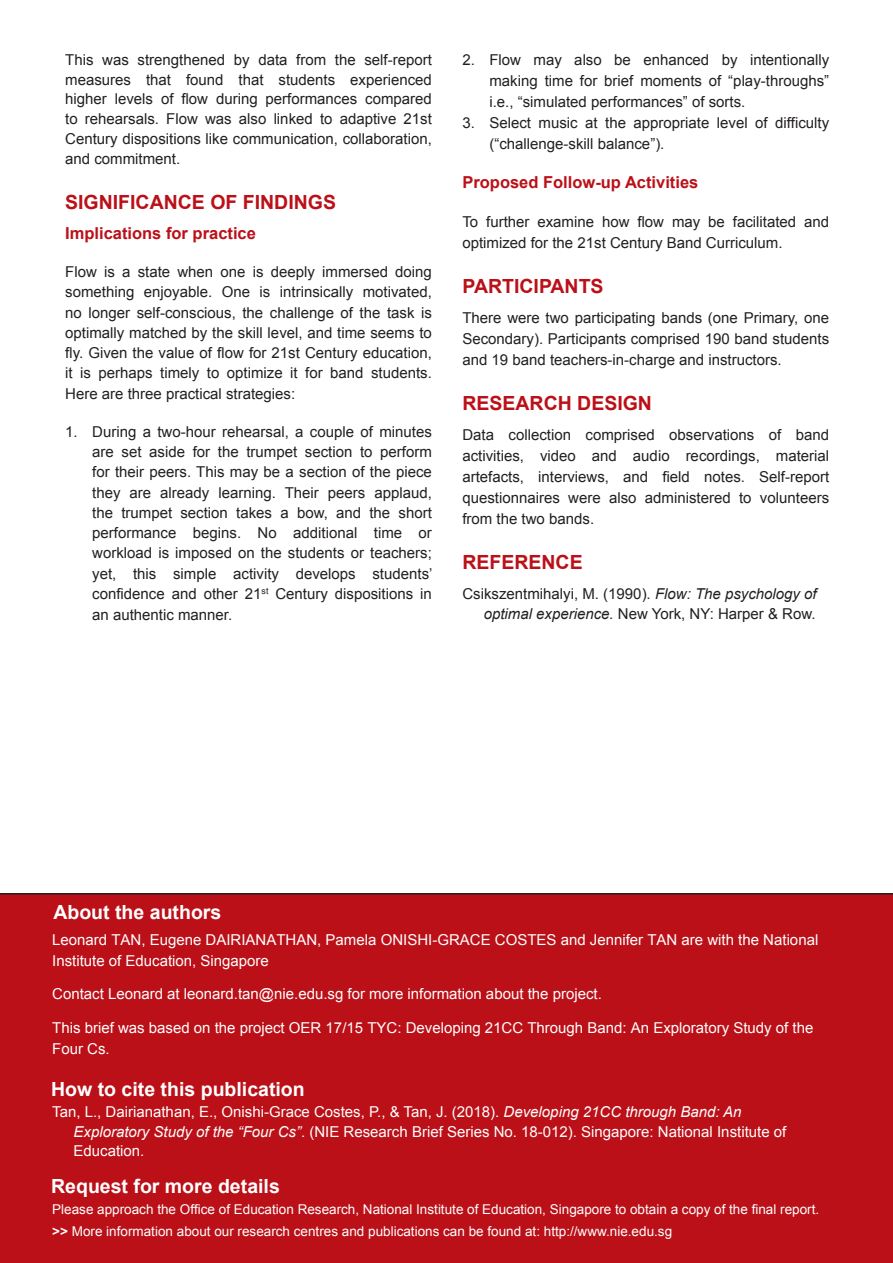
<style>
.page{position:relative;width:893px;height:1263px;background:#fff}
.page>*{position:absolute;margin:0;border:0;box-sizing:border-box;transform-origin:0 0}
.t1{font:700 19.5px "Arial";color:#fff}
.t2{font:700 19.5px "Arial";color:#bb1018}
.t3{font:700 16.5px "Arial";color:#bb1018}
.t4{font:15px/21px "Arial";color:#231f20;text-align:justify}
.t5{font:15px/21px "Arial";color:#fff}
.t6{font:13.5px "Arial";color:#fff}
.s1{font-style:italic}
.s2{font-weight:700}
</style>
<div class="page">
<div style="left:0;top:893px;width:893px;height:370px;background:#bb1018"></div>
<p class="t4" style="left:65px;top:50px;width:368px;line-height:19.8px">This was strengthened by data from the self-report measures that found that students experienced higher levels of flow during performances compared to rehearsals. Flow was also linked to adaptive 21st Century dispositions like communication, collaboration, and commitment.</p>
<h1 class="t2" style="left:65px;top:189px;width:272px">SIGNIFICANCE OF FINDINGS</h1>
<p class="t3" style="left:65px;top:222px;width:192px">Implications for practice</p>
<p class="t4" style="left:65px;top:262px;width:368px;line-height:20.2px">Flow is a state when one is deeply immersed doing something enjoyable. One is intrinsically motivated, no longer self-conscious, the challenge of the task is optimally matched by the skill level, and time seems to fly. Given the value of flow for 21st Century education, it is perhaps timely to optimize it for band students.<br>Here are three practical strategies:</p>
<p class="t4" style="left:92px;top:421px;width:342px;line-height:20.4px;text-indent:-27px">1. During a two-hour rehearsal, a couple of minutes are set aside for the trumpet section to perform for their peers. This may be a section of the piece they are already learning. Their peers applaud, the trumpet section takes a bow, and the short performance begins. No additional time or workload is imposed on the students or teachers; yet, this simple activity develops students’ confidence and other 21<sup>st</sup> Century dispositions in an authentic manner.</p>
<p class="t4" style="left:489px;top:49px;width:341px;text-indent:-27px">2. Flow may also be enhanced by intentionally making time for brief moments of “play-throughs” i.e., “simulated performances” of sorts.</p>
<p class="t4" style="left:489px;top:112px;width:341px;text-indent:-27px">3. Select music at the appropriate level of difficulty (“challenge-skill balance”).</p>
<p class="t3" style="left:462px;top:171px;width:237px">Proposed Follow-up Activities</p>
<p class="t4" style="left:462px;top:211px;width:368px">To further examine how flow may be facilitated and optimized for the 21st Century Band Curriculum.</p>
<h1 class="t2" style="left:462px;top:273px;width:143px">PARTICIPANTS</h1>
<p class="t4" style="left:462px;top:307px;width:368px">There were two participating bands (one Primary, one Secondary). Participants comprised 190 band students and 19 band teachers-in-charge and instructors.</p>
<h1 class="t2" style="left:462px;top:390px;width:191px">RESEARCH DESIGN</h1>
<p class="t4" style="left:462px;top:424px;width:368px">Data collection comprised observations of band activities, video and audio recordings, material artefacts, interviews, and field notes. Self-report questionnaires were also administered to volunteers from the two bands.</p>
<h1 class="t2" style="left:462px;top:549px;width:122px">REFERENCE</h1>
<p class="t4" style="left:462px;top:583px;width:356px;text-align:right">Csikszentmihalyi, M. (1990). <span class="s1">Flow: The psychology of optimal experience.</span> New York, NY: Harper &amp; Row.</p>
<h1 class="t1" style="left:53px;top:899px;width:169px">About the authors</h1>
<p class="t5" style="left:52px;top:929px;width:768px">Leonard TAN, Eugene DAIRIANATHAN, Pamela ONISHI-GRACE COSTES and Jennifer TAN are with the National<br>Institute of Education, Singapore</p>
<p class="t5" style="left:52px;top:984px;width:551px">Contact Leonard at leonard.tan@nie.edu.sg for more information about the project.</p>
<p class="t5" style="left:52px;top:1017px;width:763px">This brief was based on the project OER 17/15 TYC: Developing 21CC Through Band: An Exploratory Study of the<br>Four Cs.</p>
<h1 class="t1" style="left:51px;top:1076px;width:255px">How to cite this publication</h1>
<p class="t5" style="left:74px;top:1102px;width:714px;line-height:19.5px;text-indent:-21px">Tan, L., Dairianathan, E., Onishi-Grace Costes, P., &amp; Tan, J. (2018). <span class="s1">Developing 21CC through Band: An<br>Exploratory Study of the “Four Cs”</span>. (NIE Research Brief Series No. 18-012). Singapore: National Institute of<br>Education.</p>
<h1 class="t1" style="left:51px;top:1173px;width:230px">Request for more details</h1>
<p class="t6" style="left:52px;top:1200px;width:768px">Please approach the Office of Education Research, National Institute of Education, Singapore to obtain a copy of the final report.</p>
<p class="t6" style="left:52px;top:1222px;width:621px"><span class="s2">&gt;&gt;</span> More information about our research centres and publications can be found at: http://www.nie.edu.sg</p>
</div>
